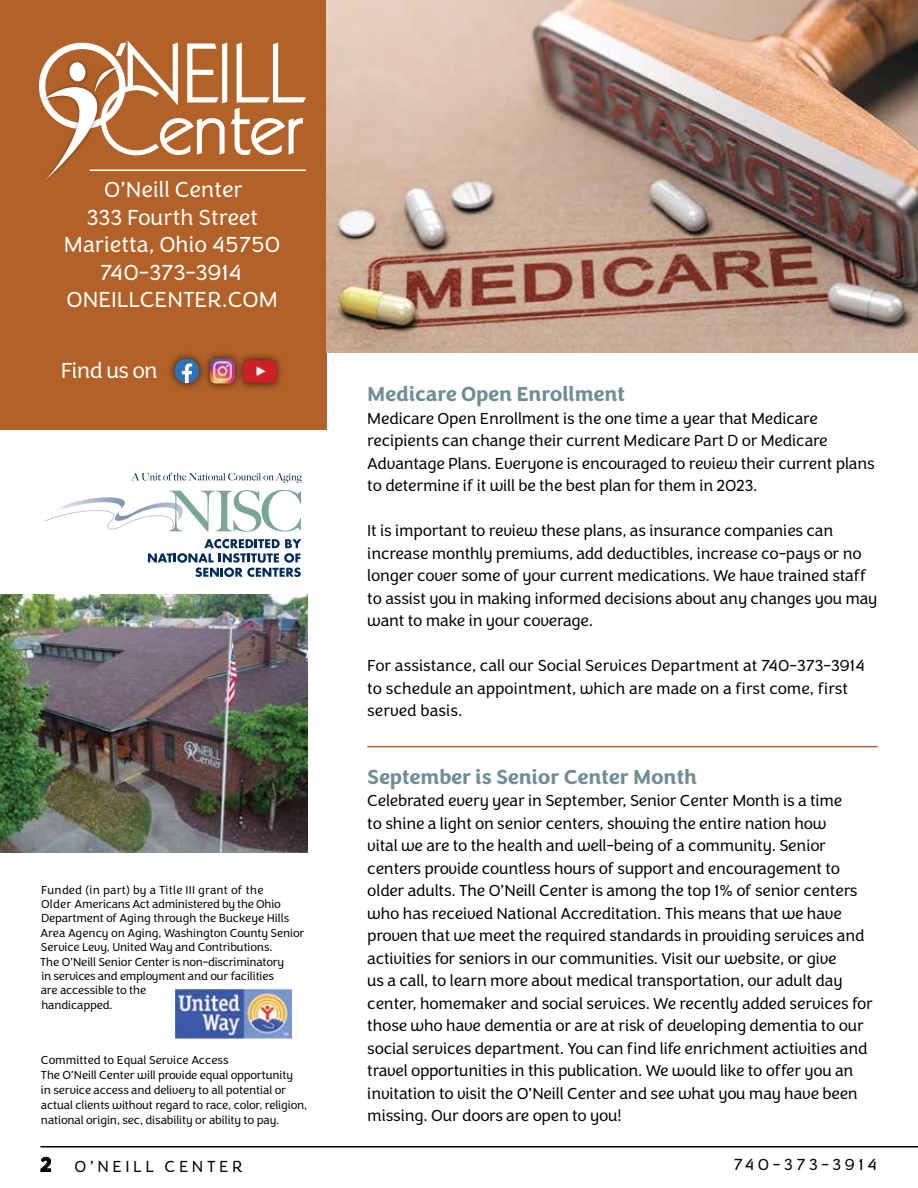
<style>
.page{position:relative;width:918px;height:1188px;background:#fff}
.page>*{position:absolute;margin:0;border:0;box-sizing:border-box;transform-origin:0 0}
.t1{font:300 22.5px/27.6px "Congenial";color:#fff;text-align:center}
.t2{font:700 21px "Congenial";letter-spacing:-.01em;color:#6f8e93}
.t3{font:300 16.5px/22.5px "Congenial";letter-spacing:-.01em;color:#000}
.t4{font:300 16.5px "Congenial";letter-spacing:.215em;color:#000}
.t5{font:300 12px/14.4px "Congenial";letter-spacing:-.01em;color:#000}
.s1{font-weight:700;font-size:21px}
</style>
<div class="page">
<hr style="left:40px;top:1146px;width:878px;height:2px;background:#000">
<div style="left:0;top:0;width:326px;height:430px;background:#b26128"></div>
<img style="left:175px;top:988px;width:117px;height:51px">
<svg style="left:45px;top:490px;width:256px;height:42px"></svg>
<svg style="left:131px;top:473px;width:171px;height:10px"></svg>
<svg style="left:148px;top:539px;width:153px;height:38px"></svg>
<div style="left:167px;top:351px;width:40px;height:40px;background:#000;opacity:.75"></div>
<svg style="left:175px;top:359px;width:24px;height:24px"></svg>
<div style="left:202px;top:350px;width:41px;height:41px;background:#000;opacity:.75"></div>
<img style="left:210px;top:359px;width:25px;height:24px">
<div style="left:236px;top:352px;width:48px;height:39px;background:#000;opacity:.75"></div>
<img style="left:244px;top:355px;width:32px;height:33px">
<svg style="left:39px;top:40px;width:267px;height:140px"></svg>
<img style="left:0;top:594px;width:308px;height:259px">
<img style="left:327px;top:0;width:591px;height:352px">
<hr style="left:367px;top:746px;width:511px;height:1px;background:#b26128">
<h1 class="t1" style="left:64px;top:176px;width:218px">O’Neill Center<br>333 Fourth Street<br>Marietta, Ohio 45750<br>740-373-3914<br>ONEILLCENTER.COM</h1>
<h1 class="t1" style="left:61px;top:357px;width:99px">Find us on</h1>
<p class="t5" style="left:40px;top:883px;width:266px">Funded (in part) by a Title III grant of the<br>Older Americans Act administered by the Ohio Department of Aging through the Buckeye Hills Area Agency on Aging, Washington County Senior Service Levy, United Way and Contributions.<br>The O’Neill Senior Center is non-discriminatory<br>in services and employment and our facilities<br>are accessible to the<br>handicapped.</p>
<p class="t5" style="left:41px;top:1052px;width:268px;line-height:15px">Committed to Equal Service Access<br>The O’Neill Center will provide equal opportunity<br>in service access and delivery to all potential or actual clients without regard to race, color, religion, national origin, sec, disability or ability to pay.</p>
<p class="t2" style="left:367px;top:381px;width:259px">Medicare Open Enrollment</p>
<p class="t3" style="left:367px;top:407px;width:509px">Medicare Open Enrollment is the one time a year that Medicare recipients can change their current Medicare Part D or Medicare Advantage Plans. Everyone is encouraged to review their current plans to determine if it will be the best plan for them in 2023.</p>
<p class="t3" style="left:367px;top:520px;width:512px">It is important to review these plans, as insurance companies can increase monthly premiums, add deductibles, increase co-pays or no longer cover some of your current medications. We have trained staff to assist you in making informed decisions about any changes you may want to make in your coverage.</p>
<p class="t3" style="left:367px;top:655px;width:499px">For assistance, call our Social Services Department at 740-373-3914 to schedule an appointment, which are made on a first come, first served basis.</p>
<p class="t2" style="left:367px;top:763px;width:331px">September is Senior Center Month</p>
<p class="t3" style="left:367px;top:790px;width:507px">Celebrated every year in September, Senior Center Month is a time<br>to shine a light on senior centers, showing the entire nation how<br>vital we are to the health and well-being of a community. Senior centers provide countless hours of support and encouragement to older adults. The O’Neill Center is among the top 1% of senior centers who has received National Accreditation. This means that we have proven that we meet the required standards in providing services and activities for seniors in our communities. Visit our website, or give<br>us a call, to learn more about medical transportation, our adult day center, homemaker and social services. We recently added services for those who have dementia or are at risk of developing dementia to our social services department. You can find life enrichment activities and travel opportunities in this publication. We would like to offer you an invitation to visit the O’Neill Center and see what you may have been missing. Our doors are open to you!</p>
<p class="t4" style="left:40px;top:1157px;width:204px"><span class="s1">2</span> O’NEILL CENTER</p>
<p class="t4" style="left:734px;top:1155px;width:145px">740-373-3914</p>
</div>
